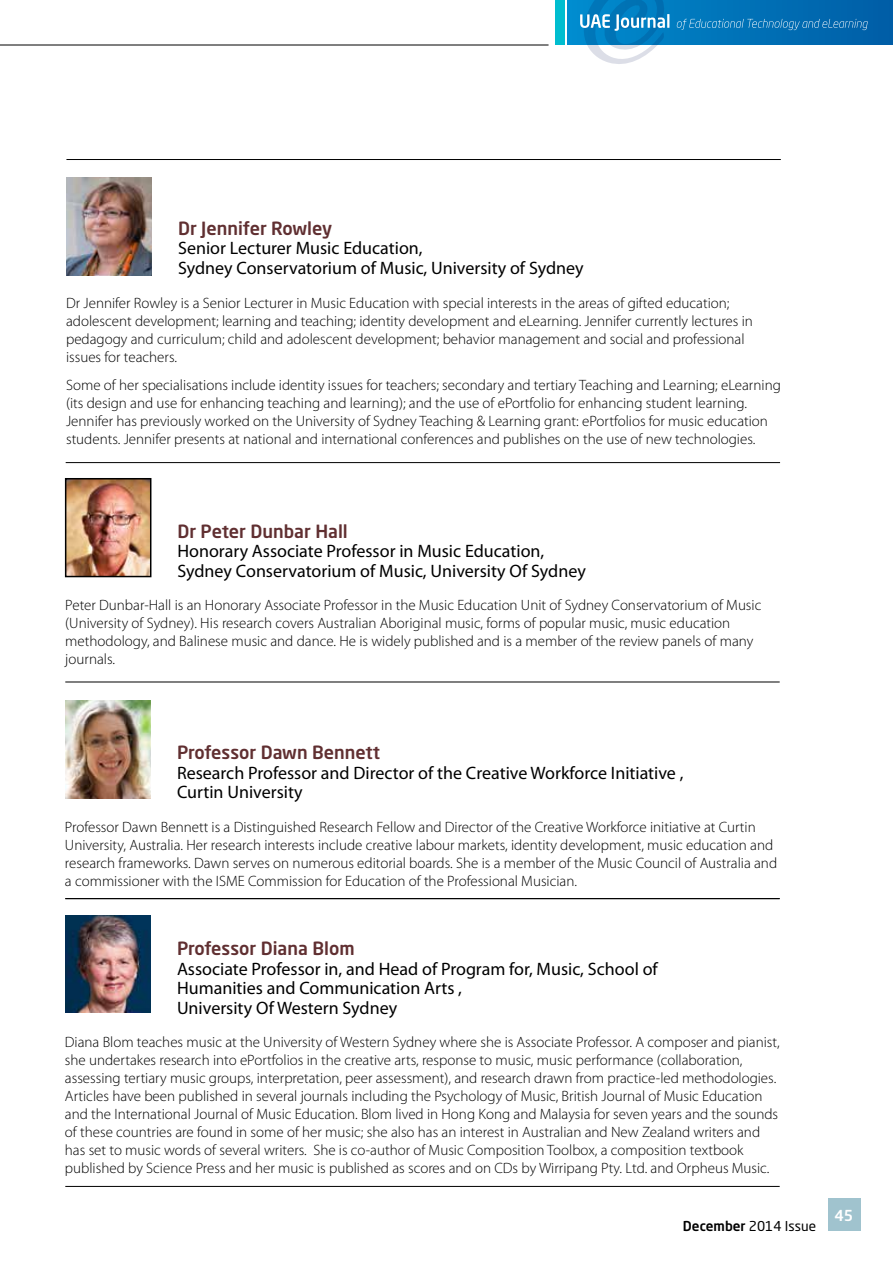
<style>
.page{position:relative;width:893px;height:1263px;background:#fff}
.page>*{position:absolute;margin:0;border:0;box-sizing:border-box;transform-origin:0 0}
.t1{font:18px/19.5px "Myriad Pro";color:#000}
.t2{font:500 18px "Neo Sans Std";color:#602f31}
.t3{font:300 15px/18px "Myriad Pro";color:#000}
.t4{font:500 15px "Neo Sans Std";color:#fff}
.t5{font:13.5px "Neo Sans Std";color:#000}
.s1{font-weight:500}
</style>
<div class="page">
<img style="left:68px;top:481px;width:80px;height:93px">
<div style="left:65px;top:478px;width:86px;height:99px;border:2px solid #000"></div>
<img style="left:65px;top:700px;width:85px;height:98px">
<img style="left:65px;top:915px;width:85px;height:98px">
<img style="left:66px;top:178px;width:85px;height:98px">
<hr style="left:66px;top:462px;width:714px;height:1px;background:#000">
<hr style="left:65px;top:682px;width:715px;height:1px;background:#000">
<hr style="left:66px;top:159px;width:715px;height:1px;background:#000">
<hr style="left:65px;top:898px;width:715px;height:1px;background:#000">
<hr style="left:65px;top:1186px;width:715px;height:1px;background:#000">
<svg style="left:568px;top:0;width:325px;height:45px;background:#006eb4"></svg>
<div style="left:555px;top:0;width:9px;height:45px;background:#00bdcf"></div>
<svg style="left:580px;top:0;width:89px;height:64px"></svg>
<svg style="left:677px;top:19px;width:191px;height:11px;background:#2080bd"></svg>
<hr style="left:0;top:45px;width:549px;height:1px;background:#000">
<div style="left:827px;top:1198px;width:33px;height:33px;background:#a0c3ce"></div>
<p class="t2" style="left:178px;top:217px;width:156px">Dr Jennifer Rowley</p>
<p class="t1" style="left:178px;top:238px;width:407px">Senior Lecturer Music Education,<br>Sydney Conservatorium of Music, University of Sydney</p>
<p class="t3" style="left:66px;top:294px;width:688px">Dr Jennifer Rowley is a Senior Lecturer in Music Education with special interests in the areas of gifted education; adolescent development; learning and teaching; identity development and eLearning. Jennifer currently lectures in pedagogy and curriculum; child and adolescent development; behavior management and social and professional issues for teachers.</p>
<p class="t3" style="left:66px;top:376px;width:716px">Some of her specialisations include identity issues for teachers; secondary and tertiary Teaching and Learning; eLearning (its design and use for enhancing teaching and learning); and the use of ePortfolio for enhancing student learning.<br>Jennifer has previously worked on the University of Sydney Teaching &amp; Learning grant: ePortfolios for music education students. Jennifer presents at national and international conferences and publishes on the use of new technologies.</p>
<p class="t2" style="left:177px;top:520px;width:172px">Dr Peter Dunbar Hall</p>
<p class="t1" style="left:177px;top:541px;width:410px">Honorary Associate Professor in Music Education,<br>Sydney Conservatorium of Music, University Of Sydney</p>
<p class="t3" style="left:65px;top:596px;width:698px">Peter Dunbar-Hall is an Honorary Associate Professor in the Music Education Unit of Sydney Conservatorium of Music (University of Sydney). His research covers Australian Aboriginal music, forms of popular music, music education methodology, and Balinese music and dance. He is widely published and is a member of the review panels of many journals.</p>
<p class="t2" style="left:177px;top:741px;width:205px">Professor Dawn Bennett</p>
<p class="t1" style="left:177px;top:763px;width:508px">Research Professor and Director of the Creative Workforce Initiative ,<br>Curtin University</p>
<p class="t3" style="left:65px;top:818px;width:714px">Professor Dawn Bennett is a Distinguished Research Fellow and Director of the Creative Workforce initiative at Curtin University, Australia. Her research interests include creative labour markets, identity development, music education and research frameworks. Dawn serves on numerous editorial boards. She is a member of the Music Council of Australia and a commissioner with the ISME Commission for Education of the Professional Musician.</p>
<p class="t2" style="left:177px;top:937px;width:179px">Professor Diana Blom</p>
<p class="t1" style="left:177px;top:958px;width:482px">Associate Professor in, and Head of Program for, Music, School of<br>Humanities and Communication Arts ,<br>University Of Western Sydney</p>
<p class="t3" style="left:65px;top:1033px;width:716px">Diana Blom teaches music at the University of Western Sydney where she is Associate Professor. A composer and pianist, she undertakes research into ePortfolios in the creative arts, response to music, music performance (collaboration, assessing tertiary music groups, interpretation, peer assessment), and research drawn from practice-led methodologies.<br>Articles have been published in several journals including the Psychology of Music, British Journal of Music Education and the International Journal of Music Education. Blom lived in Hong Kong and Malaysia for seven years and the sounds of these countries are found in some of her music; she also has an interest in Australian and New Zealand writers and has set to music words of several writers. She is co-author of Music Composition Toolbox, a composition textbook published by Science Press and her music is published as scores and on CDs by Wirripang Pty. Ltd. and Orpheus Music.</p>
<p class="t5" style="left:683px;top:1218px;width:135px"><span class="s1">December</span> 2014 Issue</p>
<p class="t4" style="left:834px;top:1206px;width:20px">45</p>
</div>
